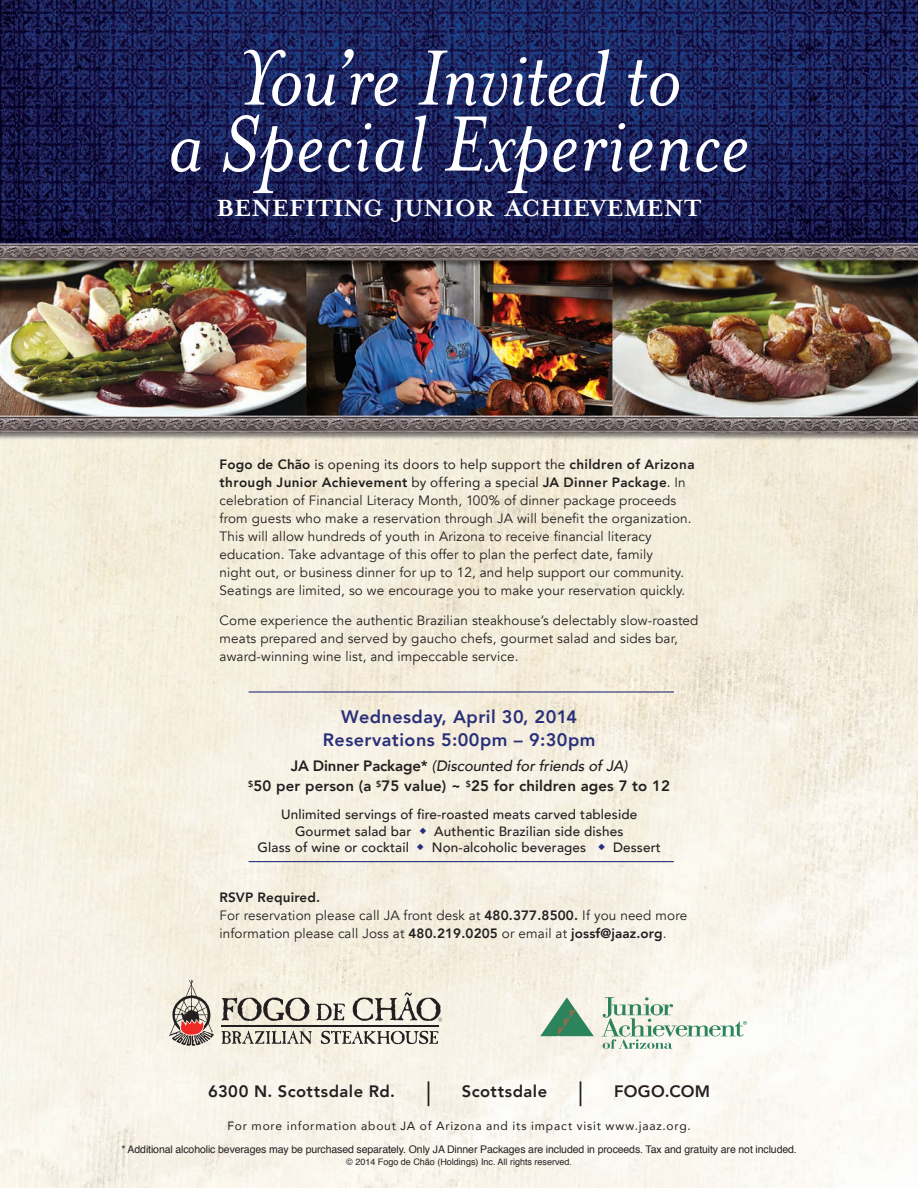
<style>
.page{position:relative;width:918px;height:1188px;background:#fff}
.page>*{position:absolute;margin:0;border:0;box-sizing:border-box;transform-origin:0 0}
.t1{font:italic 90px/66px "Mrs Eaves";letter-spacing:.005em;color:#fff;text-align:center}
.t2{font:700 27px "Mrs Eaves";color:#fff}
.t3{font:800 24.75px "Avenir";color:#231f20;scale:.67 1}
.t4{font:800 18px/22.5px "Avenir";letter-spacing:.025em;color:#282f79;text-align:center}
.t5{font:800 16.5px "Avenir";letter-spacing:.025em;color:#231f20}
.t6{font:800 15px/19.5px "Avenir";letter-spacing:.01em;color:#231f20;text-align:center}
.t7{font:13.5px/18px "Avenir";letter-spacing:.01em;color:#231f20}
.t8{font:500 13.5px/16.5px "Avenir";letter-spacing:.01em;color:#231f20;text-align:center}
.t9{font:12px "Avenir";letter-spacing:.065em;color:#231f20}
.t10{font:10.5px "Helvetica";letter-spacing:-.01em;color:#231f20}
.t11{font:9px "Helvetica";color:#231f20}
.s1{font-weight:800}
.s2{font-style:inherit}
.s3{font-weight:500;font-style:italic}
</style>
<div class="page">
<img style="left:0;top:0;width:918px;height:1188px">
<svg style="left:222px;top:998px;width:87px;height:23px;background:#aba59b"></svg>
<svg style="left:316px;top:1003px;width:29px;height:17px"></svg>
<hr style="left:221px;top:1025px;width:218px;height:1px;background:#231f20">
<svg style="left:353px;top:992px;width:90px;height:30px;background:#c2bdb2"></svg>
<svg style="left:169px;top:980px;width:45px;height:66px;background:#bea9a0"></svg>
<svg style="left:221px;top:1031px;width:91px;height:13px"></svg>
<svg style="left:321px;top:1031px;width:117px;height:13px;background:#aea9a2"></svg>
<hr style="left:249px;top:691px;width:425px;height:2px;background:#282f79">
<hr style="left:249px;top:861px;width:425px;height:1px;background:#282f79">
<svg style="left:601px;top:997px;width:146px;height:52px"></svg>
<svg style="left:540px;top:997px;width:54px;height:40px;background:#98bca3"></svg>
<h1 class="t1" style="left:168px;top:46px;width:583px">You’re Invited to<br>a Special Experience</h1>
<h2 class="t2" style="left:217px;top:192px;width:487px">BENEFITING JUNIOR ACHIEVEMENT</h2>
<p class="t7" style="left:220px;top:456px;width:476px"><span class="s1">Fogo de Chão</span> <span class="s2">is opening its doors to help support the</span> <span class="s1">children of Arizona through Junior Achievement</span> <span class="s2">by offering a special</span> <span class="s1">JA Dinner Package</span><span class="s2">.</span> In celebration of Financial Literacy Month, 100% of dinner package proceeds from guests who make a reservation through JA will benefit the organization.<br>This will allow hundreds of youth in Arizona to receive financial literacy education. Take advantage of this offer to plan the perfect date, family<br>night out, or business dinner for up to 12, and help support our community.<br>Seatings are limited, so we encourage you to make your reservation quickly.</p>
<p class="t7" style="left:220px;top:612px;width:480px">Come experience the authentic Brazilian steakhouse’s delectably slow-roasted meats prepared and served by gaucho chefs, gourmet salad and sides bar, award-winning wine list, and impeccable service.</p>
<h3 class="t4" style="left:323px;top:706px;width:274px">Wednesday, April 30, 2014<br>Reservations 5:00pm – 9:30pm</h3>
<p class="t6" style="left:248px;top:757px;width:423px">JA Dinner Package* <span class="s3">(Discounted for friends of JA)<br></span><sup>$</sup>50 per person (a <sup>$</sup>75 value) ~ <sup>$</sup>25 for children ages 7 to 12</p>
<p class="t8" style="left:258px;top:806px;width:405px">Unlimited servings of fire-roasted meats carved tableside<br>Gourmet salad bar <sup>◆</sup> Authentic Brazilian side dishes<br>Glass of wine or cocktail <sup>◆</sup> Non-alcoholic beverages <sup>◆</sup> Dessert</p>
<p class="t7" style="left:219px;top:888px;width:469px"><span class="s1">RSVP Required.<br></span>For reservation please call JA front desk at <span class="s1">480.377.8500.</span> If you need more information please call Joss at <span class="s1">480.219.0205</span> or email at <span class="s1">jossf@jaaz.org</span>.</p>
<p class="t5" style="left:208px;top:1079px;width:188px">6300 N. Scottsdale Rd.</p>
<h3 class="t3" style="left:427px;top:1073px;width:7px">|</h3>
<p class="t5" style="left:462px;top:1079px;width:87px">Scottsdale</p>
<h3 class="t3" style="left:579px;top:1073px;width:7px">|</h3>
<p class="t5" style="left:614px;top:1079px;width:98px">FOGO.COM</p>
<p class="t9" style="left:228px;top:1117px;width:465px">For more information about JA of Arizona and its impact visit www.jaaz.org.</p>
<p class="t10" style="left:121px;top:1141px;width:677px">* Additional alcoholic beverages may be purchased separately. Only JA Dinner Packages are included in proceeds. Tax and gratuity are not included.</p>
<p class="t11" style="left:346px;top:1155px;width:227px">© 2014 Fogo de Chão (Holdings) Inc. All rights reserved.</p>
</div>
